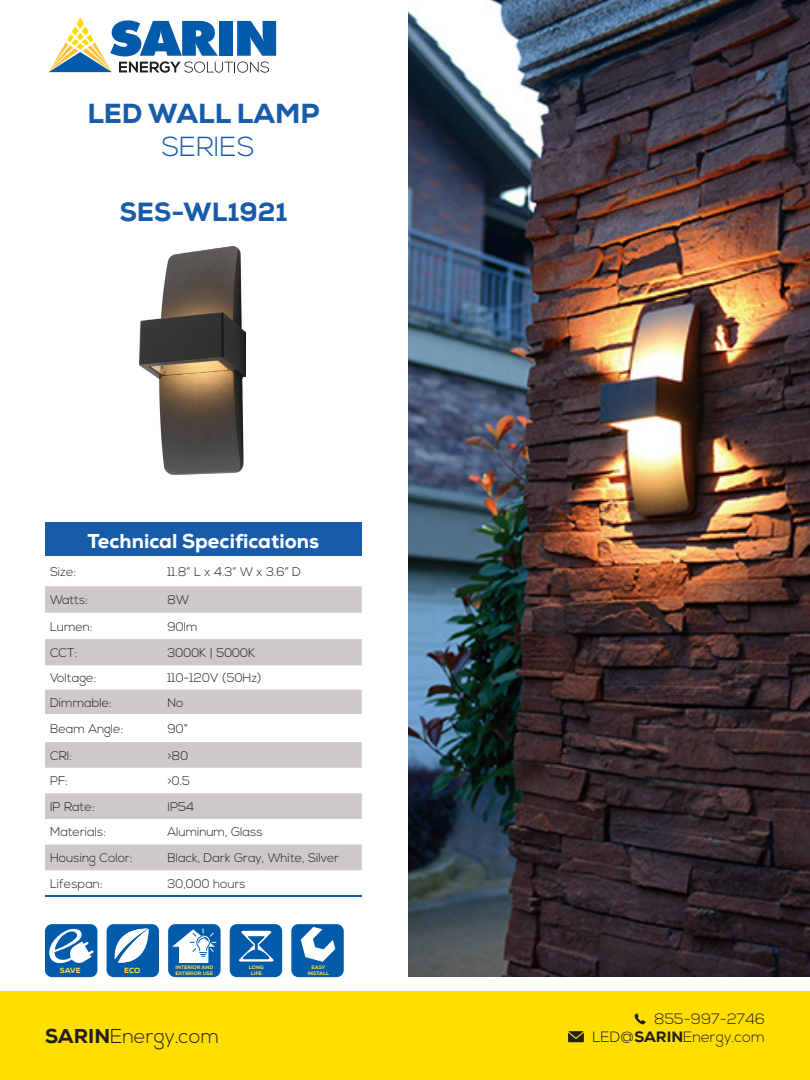
<style>
.page{position:relative;width:810px;height:1080px;background:#fff}
.page>*{position:absolute;margin:0;border:0;box-sizing:border-box;transform-origin:0 0}
.t1{font:800 27.5px "Nexa";color:#185ca9}
.t2{font:300 27.5px "Nexa";color:#185ca9}
.t3{font:800 26.25px "Nexa";color:#185ca9}
.t4{font:800 20px "Nexa";color:#fff}
.t5{font:300 20px "Nexa";color:#231f20}
.t6{font:300 15px/18px "Nexa";color:#231f20;text-align:right}
.t7{font:300 12.5px "Nexa";color:#231f20}
.t8{font:800 7.5px "Nexa";color:#fcdd48}
.t9{font:800 7.5px "Nexa";color:#fcdb48}
.t10{font:800 5px "Nexa";color:#fcdb48}
.s1{font-weight:800}
</style>
<div class="page">
<div style="left:107px;top:924px;width:52px;height:53px;background:#015aaa;border-radius:7px"></div>
<svg style="left:114px;top:929px;width:34px;height:34px"></svg>
<div style="left:45px;top:924px;width:52px;height:53px;background:#015aaa;border-radius:7px"></div>
<svg style="left:49px;top:928px;width:45px;height:36px"></svg>
<div style="left:291px;top:924px;width:53px;height:53px;background:#015aaa;border-radius:7px"></div>
<svg style="left:301px;top:927px;width:34px;height:35px"></svg>
<div style="left:230px;top:924px;width:52px;height:53px;background:#015aaa;border-radius:7px"></div>
<svg style="left:239px;top:931px;width:35px;height:31px"></svg>
<div style="left:168px;top:924px;width:53px;height:53px;background:#015aaa;border-radius:7px"></div>
<svg style="left:172px;top:929px;width:44px;height:34px"></svg>
<div style="left:0;top:991px;width:810px;height:89px;background:#ffde00"></div>
<svg style="left:49px;top:17px;width:227px;height:56px"></svg>
<svg style="left:568px;top:1031px;width:16px;height:11px"></svg>
<svg style="left:635px;top:1013px;width:11px;height:11px"></svg>
<img style="left:409px;top:0;width:401px;height:977px">
<div style="left:45px;top:523px;width:317px;height:33px;background:#185ca9"></div>
<svg style="left:45px;top:586px;width:317px;height:284px;fill:#cdc9c8"></svg>
<hr style="left:45px;top:895px;width:317px;height:2px;background:#185aaa">
<img style="left:139px;top:246px;width:106px;height:228px">
<p class="t1" style="left:87px;top:96px;width:234px">LED WALL LAMP</p>
<p class="t2" style="left:162px;top:130px;width:94px">SERIES</p>
<p class="t3" style="left:120px;top:196px;width:169px">SES-WL1921</p>
<p class="t4" style="left:88px;top:528px;width:233px">Technical Specifications</p>
<p class="t7" style="left:50px;top:565px;width:28px">Size:</p>
<p class="t7" style="left:168px;top:565px;width:135px">11.8” L x 4.3” W x 3.6” D</p>
<p class="t7" style="left:50px;top:593px;width:40px">Watts:</p>
<p class="t7" style="left:168px;top:593px;width:23px">8W</p>
<p class="t7" style="left:50px;top:619px;width:44px">Lumen:</p>
<p class="t7" style="left:168px;top:619px;width:32px">90lm</p>
<p class="t7" style="left:50px;top:645px;width:29px">CCT:</p>
<p class="t7" style="left:168px;top:645px;width:89px">3000K | 5000K</p>
<p class="t7" style="left:50px;top:671px;width:48px">Voltage:</p>
<p class="t7" style="left:168px;top:671px;width:96px">110-120V (50Hz)</p>
<p class="t7" style="left:50px;top:695px;width:63px">Dimmable:</p>
<p class="t7" style="left:168px;top:695px;width:18px">No</p>
<p class="t7" style="left:50px;top:721px;width:75px">Beam Angle:</p>
<p class="t7" style="left:168px;top:721px;width:22px">90°</p>
<p class="t7" style="left:50px;top:748px;width:24px">CRI:</p>
<p class="t7" style="left:168px;top:748px;width:22px">&gt;80</p>
<p class="t7" style="left:50px;top:774px;width:20px">PF:</p>
<p class="t7" style="left:168px;top:774px;width:24px">&gt;0.5</p>
<p class="t7" style="left:50px;top:799px;width:46px">IP Rate:</p>
<p class="t7" style="left:168px;top:799px;width:28px">IP54</p>
<p class="t7" style="left:50px;top:825px;width:58px">Materials:</p>
<p class="t7" style="left:168px;top:825px;width:97px">Aluminum, Glass</p>
<p class="t7" style="left:50px;top:851px;width:84px">Housing Color:</p>
<p class="t7" style="left:168px;top:851px;width:173px">Black, Dark Gray, White, Silver</p>
<p class="t7" style="left:50px;top:876px;width:54px">Lifespan:</p>
<p class="t7" style="left:168px;top:876px;width:80px">30,000 hours</p>
<p class="t8" style="left:60px;top:965px;width:22px">SAVE</p>
<p class="t9" style="left:124px;top:965px;width:18px">ECO</p>
<p class="t10" style="left:176px;top:964px;width:39px">INTERIOR AND</p>
<p class="t10" style="left:176px;top:970px;width:39px">EXTERIOR USE</p>
<p class="t10" style="left:249px;top:964px;width:16px">LONG</p>
<p class="t10" style="left:251px;top:970px;width:12px">LIFE</p>
<p class="t10" style="left:312px;top:964px;width:15px">EASY</p>
<p class="t10" style="left:308px;top:970px;width:23px">INSTALL</p>
<h3 class="t5" style="left:45px;top:1024px;width:176px"><span class="s1">SARIN</span>Energy.com</h3>
<p class="t6" style="left:592px;top:1011px;width:174px">855-997-2746<br>LED@<span class="s1">SARIN</span>Energy.com</p>
</div>
